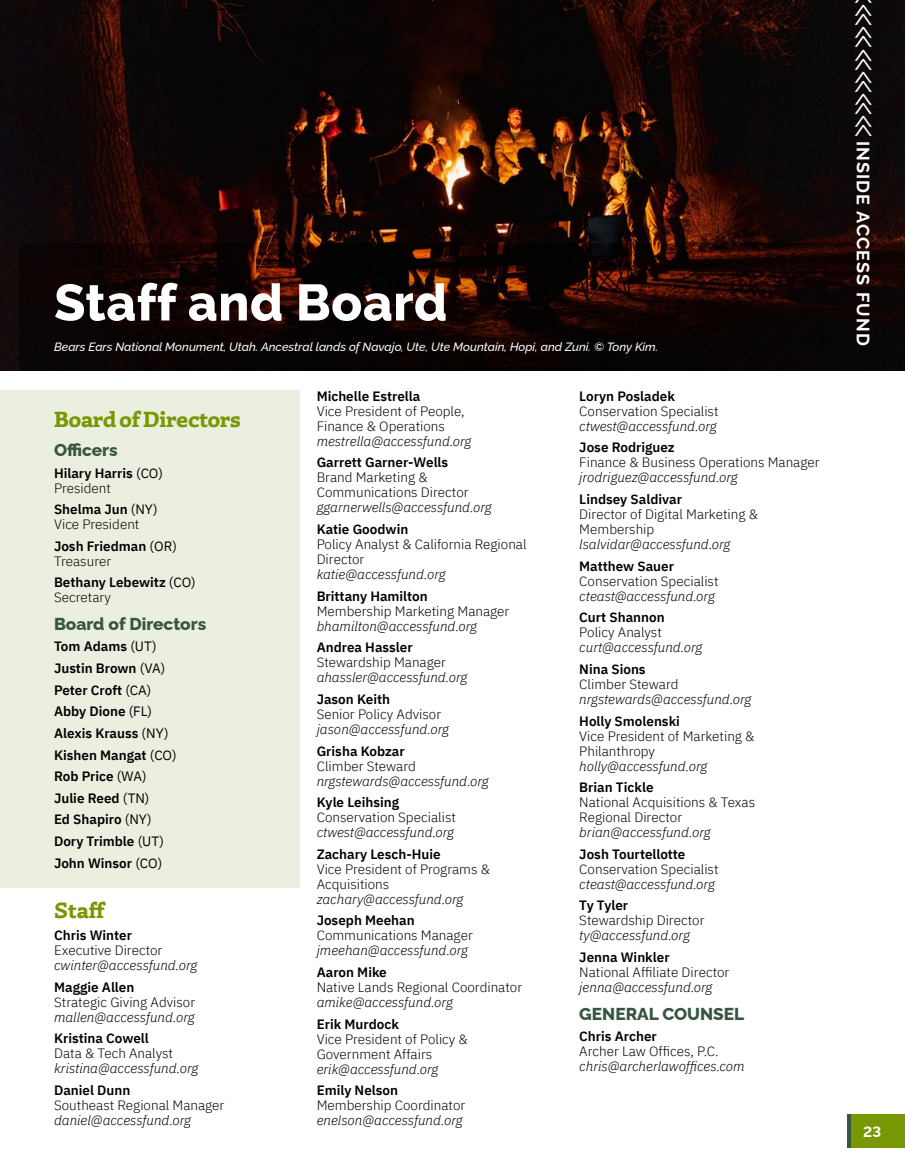
<style>
.page{position:relative;width:905px;height:1175px;background:#fff}
.page>*{position:absolute;margin:0;border:0;box-sizing:border-box;transform-origin:0 0}
.t1{font:800 51px "Raleway";letter-spacing:.01em;color:#fff}
.t2{font:300 45px "Raleway";color:#fff}
.t3{font:800 23.25px "Laski Slab";letter-spacing:-.02em;color:#779802}
.t4{font:700 18px "Raleway";letter-spacing:.06em;color:#fff}
.t5{font:800 17.25px "Raleway";color:#375542}
.t6{font:700 15px "Raleway";color:#fff}
.t7{font:300 13.5px/15px "IBM Plex Sans";color:#000}
.t8{font:italic 300 13.5px "IBM Plex Sans";color:#000}
.t9{font:600 13.5px/21.6px "IBM Plex Sans";color:#000}
.t10{font:italic 500 12px "Raleway";color:#fff}
.s1{font-weight:400}
.s2{font-weight:300}
.s3{font-weight:600}
</style>
<div class="page">
<div style="left:0;top:390px;width:299px;height:497px;background:#ebefdf"></div>
<img style="left:0;top:0;width:904px;height:370px">
<svg style="left:19px;top:243px;width:885px;height:127px;background:#130503"></svg>
<div style="left:851px;top:1114px;width:53px;height:34px;background:#779802"></div>
<hr style="left:847px;top:1114px;width:3px;height:34px;background:#375542">
<h1 class="t1" style="left:54px;top:262px;width:395px">Staff and Board</h1>
<p class="t10" style="left:54px;top:337px;width:605px">Bears Ears National Monument, Utah. Ancestral lands of Navajo, Ute, Ute Mountain, Hopi, and Zuni. © Tony Kim.</p>
<h3 class="t3" style="left:54px;top:404px;width:188px">Board of Directors</h3>
<p class="t5" style="left:54px;top:436px;width:65px">Officers</p>
<p class="t9" style="left:54px;top:464px;width:110px;line-height:15px">Hilary Harris <span class="s1">(CO)<br></span><span class="s2">President</span></p>
<p class="t7" style="left:54px;top:501px;width:105px"><span class="s3">Shelma Jun</span> <span class="s1">(NY)<br></span>Vice President</p>
<p class="t9" style="left:54px;top:537px;width:124px;line-height:15px">Josh Friedman <span class="s1">(OR)<br></span><span class="s2">Treasurer</span></p>
<p class="t9" style="left:54px;top:574px;width:143px;line-height:15px">Bethany Lebewitz <span class="s1">(CO)<br></span><span class="s2">Secretary</span></p>
<p class="t5" style="left:54px;top:610px;width:154px">Board of Directors</p>
<p class="t9" style="left:54px;top:634px;width:124px">Tom Adams <span class="s1">(UT)<br></span>Justin Brown <span class="s1">(VA)<br></span>Peter Croft <span class="s1">(CA)<br></span>Abby Dione <span class="s1">(FL)<br></span>Alexis Krauss <span class="s1">(NY)<br></span>Kishen Mangat <span class="s1">(CO)<br></span>Rob Price <span class="s1">(WA)<br></span>Julie Reed <span class="s1">(TN)<br></span>Ed Shapiro <span class="s1">(NY)<br></span>Dory Trimble <span class="s1">(UT)<br></span>John Winsor <span class="s1">(CO)</span></p>
<h3 class="t3" style="left:54px;top:895px;width:53px">Staff</h3>
<p class="t9" style="left:54px;top:923px;width:79px">Chris Winter</p>
<p class="t7" style="left:54px;top:941px;width:110px">Executive Director</p>
<p class="t8" style="left:54px;top:955px;width:145px">cwinter@accessfund.org</p>
<p class="t9" style="left:54px;top:975px;width:82px">Maggie Allen</p>
<p class="t7" style="left:54px;top:993px;width:143px">Strategic Giving Advisor</p>
<p class="t8" style="left:54px;top:1006px;width:142px">mallen@accessfund.org</p>
<p class="t9" style="left:54px;top:1026px;width:96px">Kristina Cowell</p>
<p class="t7" style="left:54px;top:1044px;width:120px">Data &amp; Tech Analyst</p>
<p class="t8" style="left:54px;top:1058px;width:145px">kristina@accessfund.org</p>
<p class="t9" style="left:54px;top:1078px;width:78px">Daniel Dunn</p>
<p class="t7" style="left:54px;top:1096px;width:172px">Southeast Regional Manager</p>
<p class="t8" style="left:54px;top:1109px;width:138px">daniel@accessfund.org</p>
<p class="t9" style="left:316px;top:384px;width:105px">Michelle Estrella</p>
<p class="t7" style="left:316px;top:402px;width:149px">Vice President of People,<br>Finance &amp; Operations</p>
<p class="t8" style="left:316px;top:431px;width:156px">mestrella@accessfund.org</p>
<p class="t9" style="left:316px;top:451px;width:133px">Garrett Garner-Wells</p>
<p class="t7" style="left:316px;top:469px;width:153px">Brand Marketing &amp;<br>Communications Director</p>
<p class="t8" style="left:316px;top:497px;width:176px">ggarnerwells@accessfund.org</p>
<p class="t9" style="left:316px;top:517px;width:93px">Katie Goodwin</p>
<p class="t7" style="left:316px;top:535px;width:211px">Policy Analyst &amp; California Regional<br>Director</p>
<p class="t8" style="left:316px;top:564px;width:130px">katie@accessfund.org</p>
<p class="t9" style="left:316px;top:584px;width:113px">Brittany Hamilton</p>
<p class="t7" style="left:316px;top:602px;width:194px">Membership Marketing Manager</p>
<p class="t8" style="left:316px;top:616px;width:162px">bhamilton@accessfund.org</p>
<p class="t9" style="left:316px;top:635px;width:98px">Andrea Hassler</p>
<p class="t7" style="left:316px;top:654px;width:131px">Stewardship Manager</p>
<p class="t8" style="left:316px;top:667px;width:152px">ahassler@accessfund.org</p>
<p class="t9" style="left:316px;top:687px;width:75px">Jason Keith</p>
<p class="t7" style="left:316px;top:705px;width:126px">Senior Policy Advisor</p>
<p class="t8" style="left:316px;top:719px;width:134px">jason@accessfund.org</p>
<p class="t9" style="left:316px;top:739px;width:90px">Grisha Kobzar</p>
<p class="t7" style="left:316px;top:757px;width:101px">Climber Steward</p>
<p class="t8" style="left:316px;top:770px;width:173px">nrgstewards@accessfund.org</p>
<p class="t9" style="left:316px;top:790px;width:84px">Kyle Leihsing</p>
<p class="t7" style="left:316px;top:808px;width:141px">Conservation Specialist</p>
<p class="t8" style="left:316px;top:822px;width:139px">ctwest@accessfund.org</p>
<p class="t9" style="left:316px;top:842px;width:126px">Zachary Lesch-Huie</p>
<p class="t7" style="left:316px;top:860px;width:175px">Vice President of Programs &amp;<br>Acquisitions</p>
<p class="t8" style="left:316px;top:888px;width:148px">zachary@accessfund.org</p>
<p class="t9" style="left:316px;top:908px;width:99px">Joseph Meehan</p>
<p class="t7" style="left:316px;top:927px;width:158px">Communications Manager</p>
<p class="t8" style="left:316px;top:940px;width:153px">jmeehan@accessfund.org</p>
<p class="t9" style="left:316px;top:960px;width:72px">Aaron Mike</p>
<p class="t7" style="left:316px;top:978px;width:207px">Native Lands Regional Coordinator</p>
<p class="t8" style="left:316px;top:992px;width:137px">amike@accessfund.org</p>
<p class="t9" style="left:316px;top:1012px;width:84px">Erik Murdock</p>
<p class="t7" style="left:316px;top:1030px;width:153px">Vice President of Policy &amp;<br>Government Affairs</p>
<p class="t8" style="left:316px;top:1058px;width:123px">erik@accessfund.org</p>
<p class="t9" style="left:316px;top:1078px;width:83px">Emily Nelson</p>
<p class="t7" style="left:316px;top:1096px;width:150px">Membership Coordinator</p>
<p class="t8" style="left:316px;top:1110px;width:147px">enelson@accessfund.org</p>
<p class="t9" style="left:579px;top:384px;width:97px">Loryn Posladek</p>
<p class="t7" style="left:579px;top:402px;width:141px">Conservation Specialist</p>
<p class="t8" style="left:579px;top:416px;width:139px">ctwest@accessfund.org</p>
<p class="t9" style="left:579px;top:436px;width:97px">Jose Rodriguez</p>
<p class="t7" style="left:579px;top:454px;width:242px">Finance &amp; Business Operations Manager</p>
<p class="t8" style="left:579px;top:467px;width:160px">jrodriguez@accessfund.org</p>
<p class="t9" style="left:579px;top:487px;width:104px">Lindsey Saldivar</p>
<p class="t7" style="left:579px;top:505px;width:180px">Director of Digital Marketing &amp;<br>Membership</p>
<p class="t8" style="left:579px;top:534px;width:152px">lsalvidar@accessfund.org</p>
<p class="t9" style="left:579px;top:554px;width:96px">Matthew Sauer</p>
<p class="t7" style="left:579px;top:572px;width:141px">Conservation Specialist</p>
<p class="t8" style="left:579px;top:585px;width:137px">cteast@accessfund.org</p>
<p class="t9" style="left:579px;top:605px;width:87px">Curt Shannon</p>
<p class="t7" style="left:579px;top:624px;width:84px">Policy Analyst</p>
<p class="t8" style="left:579px;top:637px;width:124px">curt@accessfund.org</p>
<p class="t9" style="left:579px;top:657px;width:68px">Nina Sions</p>
<p class="t7" style="left:579px;top:675px;width:101px">Climber Steward</p>
<p class="t8" style="left:579px;top:689px;width:173px">nrgstewards@accessfund.org</p>
<p class="t9" style="left:579px;top:709px;width:102px">Holly Smolenski</p>
<p class="t7" style="left:579px;top:727px;width:177px">Vice President of Marketing &amp;<br>Philanthropy</p>
<p class="t8" style="left:579px;top:755px;width:129px">holly@accessfund.org</p>
<p class="t9" style="left:579px;top:775px;width:76px">Brian Tickle</p>
<p class="t7" style="left:579px;top:793px;width:177px">National Acquisitions &amp; Texas<br>Regional Director</p>
<p class="t8" style="left:579px;top:822px;width:133px">brian@accessfund.org</p>
<p class="t9" style="left:579px;top:842px;width:108px">Josh Tourtellotte</p>
<p class="t7" style="left:579px;top:860px;width:141px">Conservation Specialist</p>
<p class="t8" style="left:579px;top:873px;width:137px">cteast@accessfund.org</p>
<p class="t9" style="left:579px;top:893px;width:50px">Ty Tyler</p>
<p class="t7" style="left:579px;top:912px;width:127px">Stewardship Director</p>
<p class="t8" style="left:579px;top:925px;width:112px">ty@accessfund.org</p>
<p class="t9" style="left:579px;top:945px;width:92px">Jenna Winkler</p>
<p class="t7" style="left:579px;top:963px;width:152px">National Affiliate Director</p>
<p class="t8" style="left:579px;top:977px;width:135px">jenna@accessfund.org</p>
<p class="t5" style="left:579px;top:999px;width:166px">GENERAL COUNSEL</p>
<p class="t9" style="left:579px;top:1024px;width:79px">Chris Archer</p>
<p class="t7" style="left:579px;top:1042px;width:141px">Archer Law Offices, P.C.</p>
<p class="t8" style="left:579px;top:1056px;width:167px">chris@archerlawoffices.com</p>
<h2 class="t2" style="left:903px;top:3px;width:137px;rotate:90deg">««««««</h2>
<h3 class="t4" style="left:877px;top:141px;width:206px;rotate:90deg">INSIDE ACCESS FUND</h3>
<p class="t6" style="left:863px;top:1119px;width:19px">23</p>
</div>
